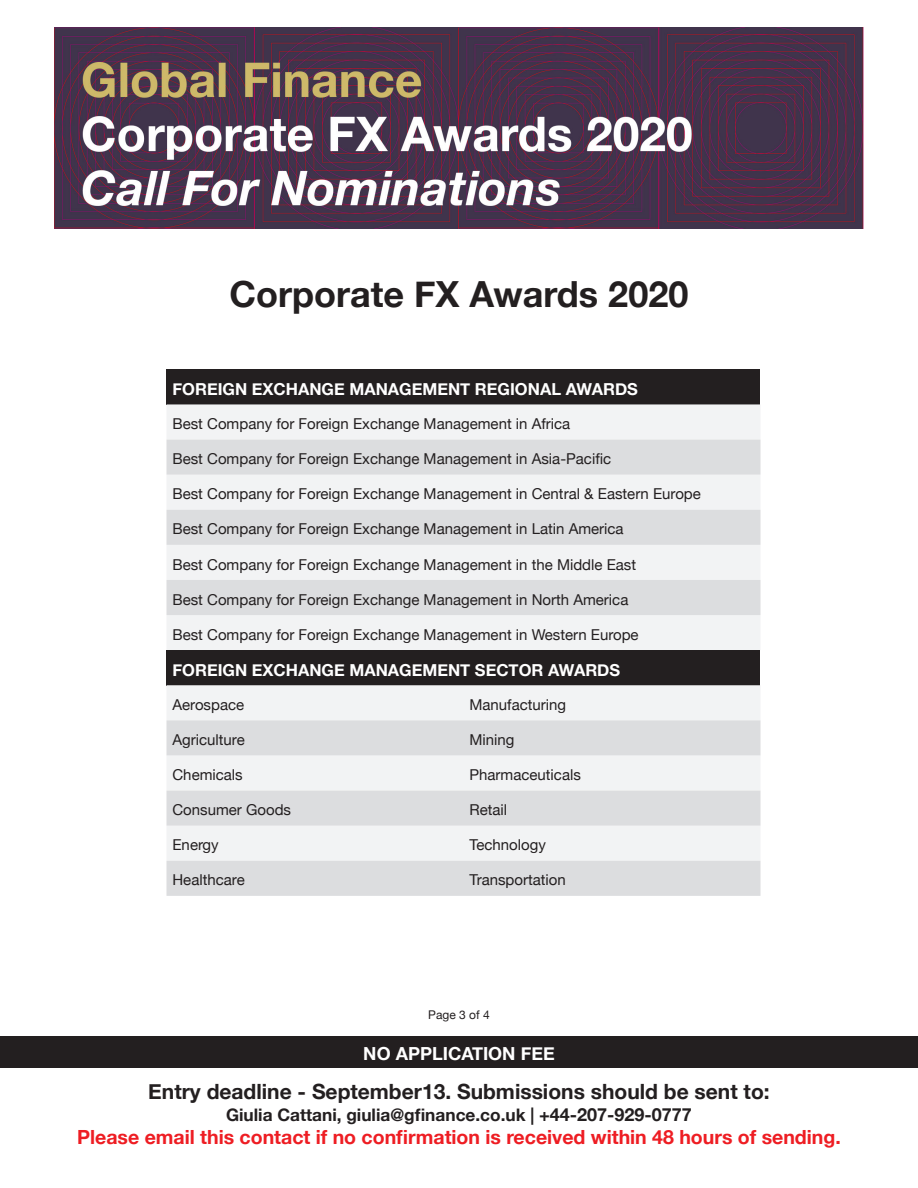
<style>
.page{position:relative;width:918px;height:1188px;background:#fff}
.page>*{position:absolute;margin:0;border:0;box-sizing:border-box;transform-origin:0 0}
.t1{font:700 36px "Helvetica Neue";color:#231f20}
.t2{font:700 21px "Helvetica Neue";color:#231f20}
.t3{font:700 19.5px "Helvetica Neue";color:#ee1d23}
.t4{font:700 18px "Helvetica Neue";color:#fff}
.t5{font:700 17.25px "Helvetica Neue";color:#231f20}
.t6{font:700 16.5px "Helvetica Neue";color:#fff}
.t7{font:15px "Helvetica Neue";color:#231f20}
.t8{font:12px "Helvetica Neue";color:#231f20}
.s1{font-size:18px}
</style>
<div class="page">
<div style="left:0;top:1037px;width:918px;height:31px;background:#231f20"></div>
<div style="left:166px;top:369px;width:594px;height:35px;background:#231f20"></div>
<div style="left:166px;top:404px;width:594px;height:246px;background:#f2f3f4"></div>
<svg style="left:166px;top:440px;width:594px;height:175px;fill:#dcdddf"></svg>
<img style="left:54px;top:27px;width:810px;height:202px">
<div style="left:166px;top:650px;width:594px;height:35px;background:#231f20"></div>
<div style="left:166px;top:685px;width:594px;height:35px;background:#f2f3f4"></div>
<svg style="left:166px;top:720px;width:594px;height:176px;fill:#dcdddf"></svg>
<p class="t1" style="left:230px;top:266px;width:460px">Corporate FX Awards 2020</p>
<p class="t6" style="left:172px;top:376px;width:467px">FOREIGN EXCHANGE MANAGEMENT REGIONAL AWARDS</p>
<p class="t7" style="left:172px;top:413px;width:399px">Best Company for Foreign Exchange Management in Africa</p>
<p class="t7" style="left:172px;top:448px;width:440px">Best Company for Foreign Exchange Management in Asia-Pacific</p>
<p class="t7" style="left:172px;top:483px;width:530px">Best Company for Foreign Exchange Management in Central &amp; Eastern Europe</p>
<p class="t7" style="left:172px;top:518px;width:453px">Best Company for Foreign Exchange Management in Latin America</p>
<p class="t7" style="left:172px;top:553px;width:465px">Best Company for Foreign Exchange Management in the Middle East</p>
<p class="t7" style="left:172px;top:588px;width:457px">Best Company for Foreign Exchange Management in North America</p>
<p class="t7" style="left:172px;top:624px;width:468px">Best Company for Foreign Exchange Management in Western Europe</p>
<p class="t6" style="left:172px;top:657px;width:449px">FOREIGN EXCHANGE MANAGEMENT SECTOR AWARDS</p>
<p class="t7" style="left:172px;top:694px;width:73px">Aerospace</p>
<p class="t7" style="left:470px;top:694px;width:98px">Manufacturing</p>
<p class="t7" style="left:172px;top:729px;width:74px">Agriculture</p>
<p class="t7" style="left:470px;top:729px;width:47px">Mining</p>
<p class="t7" style="left:172px;top:764px;width:72px">Chemicals</p>
<p class="t7" style="left:470px;top:764px;width:113px">Pharmaceuticals</p>
<p class="t7" style="left:172px;top:799px;width:120px">Consumer Goods</p>
<p class="t7" style="left:470px;top:799px;width:39px">Retail</p>
<p class="t7" style="left:172px;top:834px;width:48px">Energy</p>
<p class="t7" style="left:470px;top:834px;width:78px">Technology</p>
<p class="t7" style="left:172px;top:869px;width:74px">Healthcare</p>
<p class="t7" style="left:470px;top:869px;width:98px">Transportation</p>
<p class="t8" style="left:428px;top:1006px;width:63px">Page 3 of 4</p>
<p class="t4" style="left:363px;top:1039px;width:193px">NO APPLICATION FEE</p>
<p class="t2" style="left:148px;top:1075px;width:623px">Entry deadline - September13. Submissions should be sent to:</p>
<p class="t5" style="left:226px;top:1101px;width:467px">Giulia Cattani, giulia@gfinance.co.uk | <span class="s1">+44-207-929-0777</span></p>
<p class="t3" style="left:77px;top:1122px;width:765px">Please email this contact if no confirmation is received within 48 hours of sending.</p>
</div>
